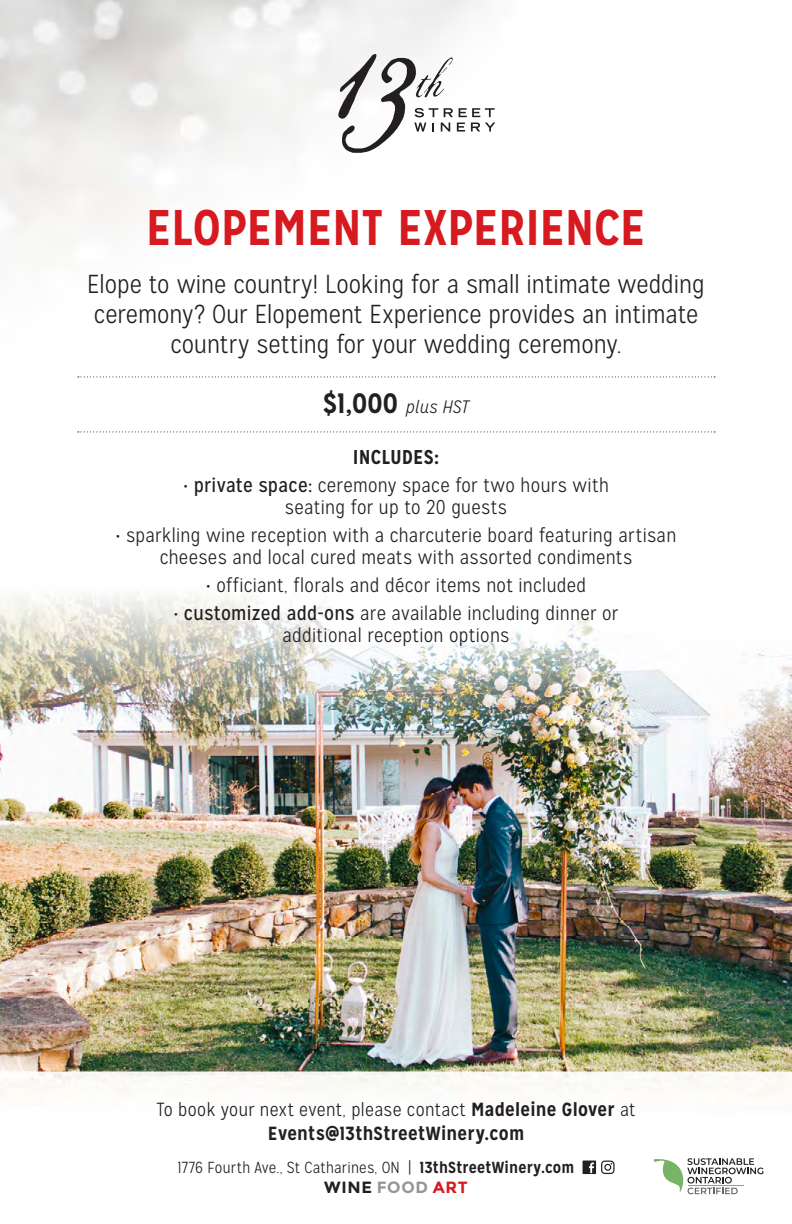
<style>
.page{position:relative;width:792px;height:1224px;background:#fff}
.page>*{position:absolute;margin:0;border:0;box-sizing:border-box;transform-origin:0 0}
.t1{font:700 50px "Mission Gothic";color:#d71920}
.t2{font:300 26px/30px "Mission Gothic";color:#231f20;text-align:center}
.t3{font:300 20px/22px "Mission Gothic";letter-spacing:.015em;color:#231f20;text-align:center}
.t4{font:700 20px "Mission Gothic";letter-spacing:.01em;color:#231f20}
.t5{font:700 19px/24px "Mission Gothic";letter-spacing:.015em;color:#231f20;text-align:center}
.t6{font:italic 300 18px "Mission Gothic";color:#231f20}
.t7{font:700 16.2px "Montserrat";letter-spacing:.04em;color:#231f20}
.t8{font:300 16px "Mission Gothic";letter-spacing:.01em;color:#231f20}
.s1{font-weight:700;font-style:normal;font-size:28px}
.s2{font-weight:400}
.s3{font-weight:300}
.s4{font-weight:700}
.s5{color:#939598}
.s6{color:#d71920}
</style>
<div class="page">
<img style="left:0;top:0;width:792px;height:1195px">
<svg style="left:78px;top:376px;width:637px;height:1px"></svg>
<svg style="left:78px;top:431px;width:637px;height:1px"></svg>
<svg style="left:338px;top:54px;width:157px;height:99px"></svg>
<svg style="left:583px;top:1161px;width:32px;height:13px"></svg>
<svg style="left:654px;top:1158px;width:109px;height:36px"></svg>
<h1 class="t1" style="left:146px;top:196px;width:25px">ELOPE</h1>
<h1 class="t1" style="left:272px;top:196px;width:60px">MENT</h1>
<h1 class="t1" style="left:397px;top:196px;width:75px">EXPERIENCE</h1>
<h2 class="t2" style="left:87px;top:269px;width:619px">Elope to wine country! Looking for a small intimate wedding ceremony? Our Elopement Experience provides an intimate country setting for your wedding ceremony.</h2>
<p class="t6" style="left:323px;top:397px;width:147px"><span class="s1">$1,000</span> plus HST</p>
<p class="t4" style="left:353px;top:445px;width:88px">Includes:</p>
<p class="t3" style="left:183px;top:475px;width:427px">• <span class="s2">private space:</span> ceremony space for two hours with seating for up to 20 guests</p>
<p class="t3" style="left:116px;top:524px;width:562px">• sparkling wine reception with a charcuterie board featuring artisan cheeses and local cured meats with assorted condiments</p>
<p class="t3" style="left:206px;top:574px;width:382px">• officiant, florals and décor items not included</p>
<p class="t3" style="left:173px;top:602px;width:447px">• <span class="s2">customized add-ons</span> are available including dinner or additional reception options</p>
<p class="t5" style="left:156px;top:1097px;width:481px"><span class="s3">To book your next event, please contact</span> Madeleine Glover <span class="s3">at<br></span>Events@13thStreetWinery.com</p>
<p class="t8" style="left:177px;top:1158px;width:398px">1776 Fourth Ave., St Catharines, ON | <span class="s4">13thStreetWinery.com</span></p>
<p class="t7" style="left:324px;top:1178px;width:145px">WINE <span class="s5">FOOD</span> <span class="s6">ART</span></p>
</div>
